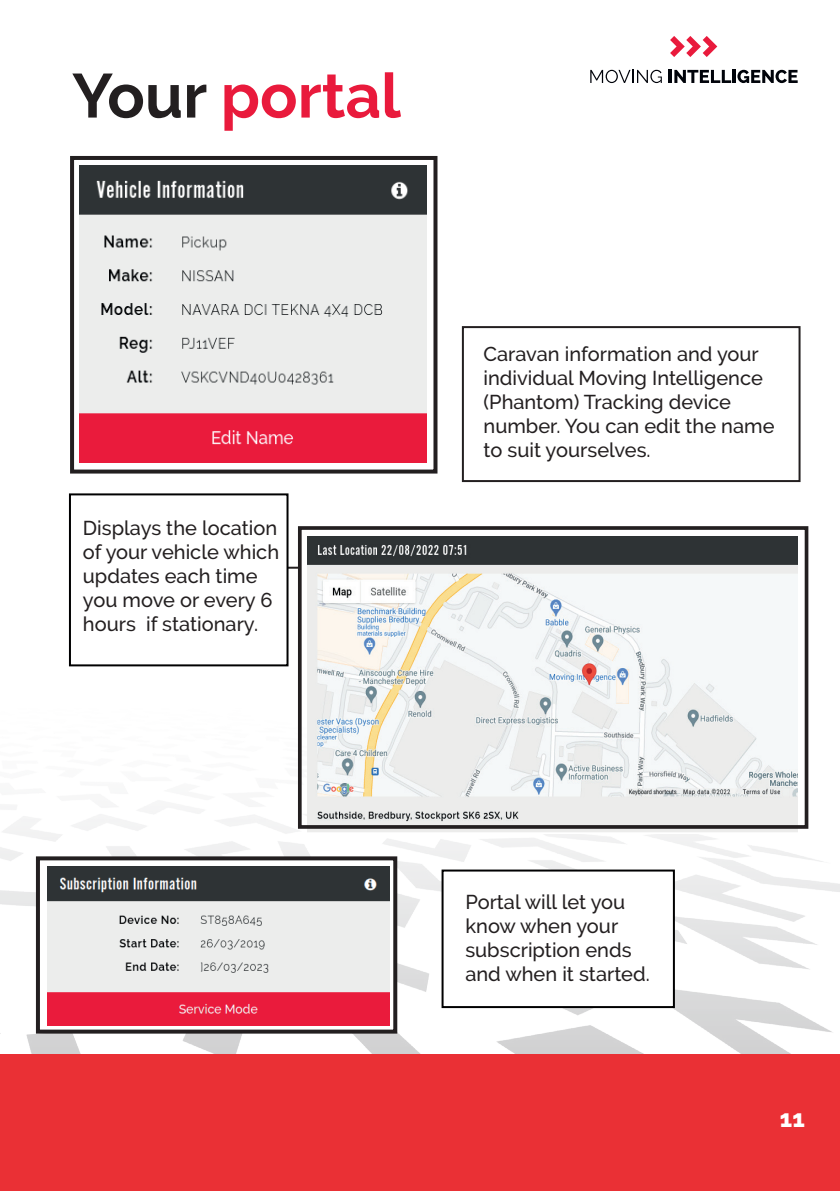
<style>
.page{position:relative;width:840px;height:1191px;background:#fff}
.page>*{position:absolute;margin:0;border:0;box-sizing:border-box;transform-origin:0 0}
.t1{font:700 62px "Raleway";color:#e91a3c}
.t2{font:800 24px "Raleway";color:#fff}
.t3{font:500 20px/24px "Raleway";color:#231f20}
.s1{color:#231f20}
.s2{font-family:"Eagle";font-weight:700}
</style>
<div class="page">
<svg style="left:670px;top:36px;width:47px;height:21px"></svg>
<svg style="left:590px;top:70px;width:71px;height:13px"></svg>
<svg style="left:668px;top:70px;width:129px;height:13px"></svg>
<img style="left:0;top:703px;width:839px;height:351px">
<div style="left:0;top:1054px;width:839px;height:137px;background:#ea3035"></div>
<div style="left:38px;top:858px;width:357px;height:173px;background:#fff"></div>
<div style="left:36px;top:856px;width:361px;height:177px;border:4px solid #231f20"></div>
<div style="left:461px;top:326px;width:339px;height:156px;border:2px solid #231f20"></div>
<div style="left:441px;top:869px;width:233px;height:139px;background:#fff;border:2px solid #000001"></div>
<svg style="left:288px;top:566px;width:10px;height:2px"></svg>
<img style="left:47px;top:866px;width:342px;height:159px">
<div style="left:69px;top:493px;width:219px;height:173px;border:2px solid #000001"></div>
<img style="left:80px;top:165px;width:346px;height:298px">
<div style="left:70px;top:156px;width:367px;height:317px;border:4px solid #231f20"></div>
<img style="left:307px;top:536px;width:490px;height:297px">
<div style="left:298px;top:526px;width:509px;height:302px;border:4px solid #231f20"></div>
<h1 class="t1" style="left:72px;top:60px;width:330px"><span class="s1">Your</span> portal</h1>
<p class="t3" style="left:83px;top:515px;width:198px">Displays the location of your vehicle which updates each time you move or every 6 hours if stationary.</p>
<p class="t3" style="left:483px;top:341px;width:292px">Caravan information and your individual Moving Intelligence (Phantom) Tracking device number. You can edit the name to suit yourselves.</p>
<p class="t3" style="left:465px;top:890px;width:186px">Portal will let you know when your subscription ends and when it started.</p>
<p class="t2" style="left:779px;top:1105px;width:26px">11<span class="s2">11</span></p>
</div>
